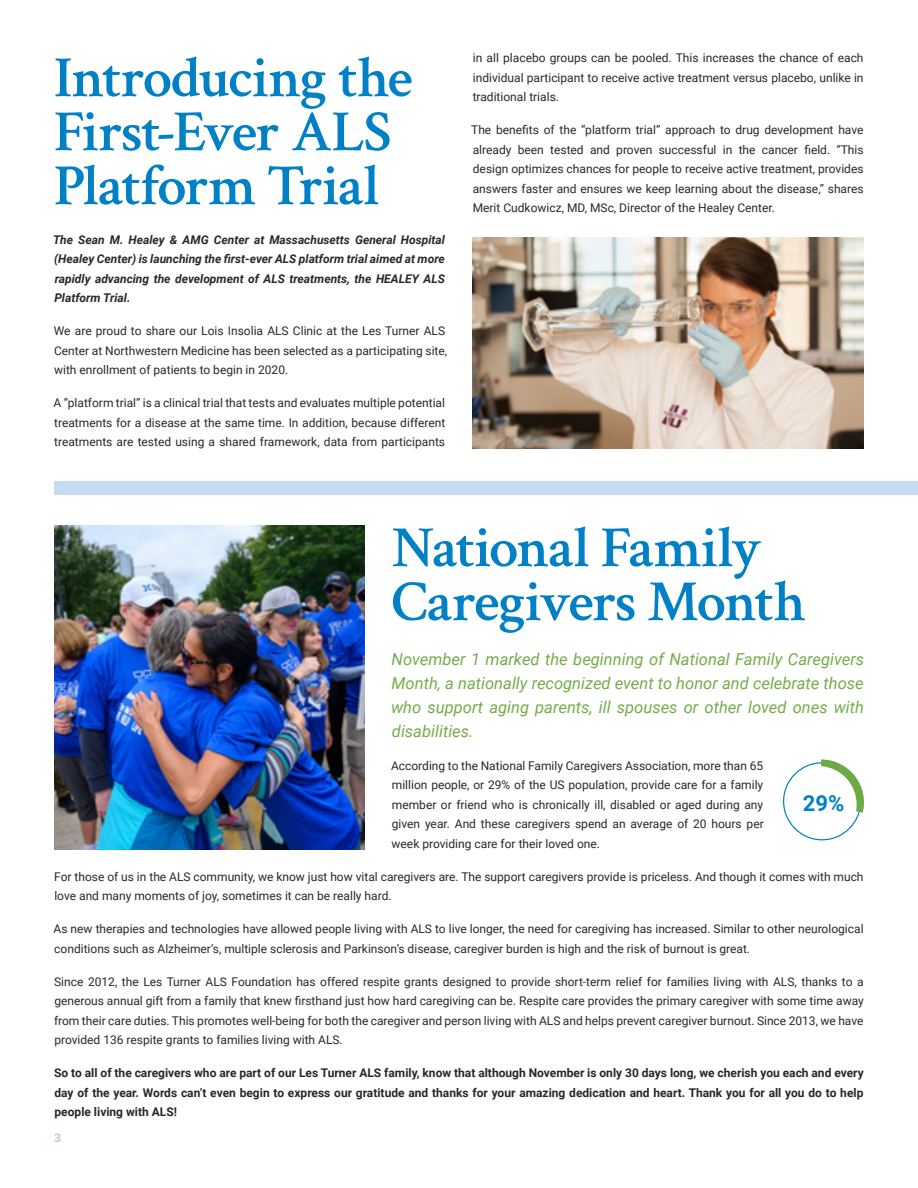
<style>
.page{position:relative;width:918px;height:1188px;background:#fff}
.page>*{position:absolute;margin:0;border:0;box-sizing:border-box;transform-origin:0 0}
.t1{font:600 58.5px/54px "Crimson Text";letter-spacing:-.025em;color:#0081c6}
.Body{font:700 22.05px "Roboto";color:#0081c6}
.t2{font:italic 16.5px/24px "Roboto";color:#75ac49;text-align:justify}
.t3{font:12px/19.5px "Roboto";color:#292829;text-align:justify}
.t4{font:700 12px/19.5px "Roboto";color:#292829;text-align:justify}
.t5{font:italic 700 12px/19.5px "Roboto";color:#292829;text-align:justify}
.t6{font:900 12px "Roboto";color:#b9d3ed}
</style>
<div class="page">
<div style="left:54px;top:482px;width:864px;height:13px;background:#c6daf0"></div>
<img style="left:472px;top:237px;width:392px;height:211px">
<img style="left:54px;top:525px;width:310px;height:324px">
<svg style="left:821px;top:759px;width:43px;height:54px"></svg>
<p class="t1" style="left:54px;top:46px;width:360px">Introducing the<br>First-Ever ALS<br>Platform Trial</p>
<p class="t5" style="left:53px;top:229px;width:394px">The Sean M. Healey &amp; AMG Center at Massachusetts General Hospital (Healey Center) is launching the first-ever ALS platform trial aimed at more rapidly advancing the development of ALS treatments, the HEALEY ALS Platform Trial.</p>
<p class="t3" style="left:54px;top:321px;width:395px;text-align:left">We are proud to share our Lois Insolia ALS Clinic at the Les Turner ALS<br>Center at Northwestern Medicine has been selected as a participating site, with enrollment of patients to begin in 2020.</p>
<p class="t3" style="left:54px;top:393px;width:393px">A “platform trial” is a clinical trial that tests and evaluates multiple potential treatments for a disease at the same time. In addition, because different treatments are tested using a shared framework, data from participants</p>
<p class="t3" style="left:473px;top:48px;width:392px">in all placebo groups can be pooled. This increases the chance of each individual participant to receive active treatment versus placebo, unlike in traditional trials.</p>
<p class="t3" style="left:471px;top:120px;width:394px">The benefits of the “platform trial” approach to drug development have already been tested and proven successful in the cancer field. “This design optimizes chances for people to receive active treatment, provides answers faster and ensures we keep learning about the disease,” shares Merit Cudkowicz, MD, MSc, Director of the Healey Center.</p>
<p class="t1" style="left:392px;top:516px;width:416px">National Family<br>Caregivers Month</p>
<p class="t2" style="left:391px;top:646px;width:475px">November 1 marked the beginning of National Family Caregivers Month, a nationally recognized event to honor and celebrate those who support aging parents, ill spouses or other loved ones with disabilities.</p>
<p class="t3" style="left:391px;top:755px;width:374px">According to the National Family Caregivers Association, more than 65 million people, or 29% of the US population, provide care for a family member or friend who is chronically ill, disabled or aged during any given year. And these caregivers spend an average of 20 hours per week providing care for their loved one.</p>
<p class="t3" style="left:54px;top:866px;width:811px">For those of us in the ALS community, we know just how vital caregivers are. The support caregivers provide is priceless. And though it comes with much love and many moments of joy, sometimes it can be really hard.</p>
<p class="t3" style="left:54px;top:919px;width:811px">As new therapies and technologies have allowed people living with ALS to live longer, the need for caregiving has increased. Similar to other neurological conditions such as Alzheimer’s, multiple sclerosis and Parkinson’s disease, caregiver burden is high and the risk of burnout is great.</p>
<p class="t3" style="left:54px;top:971px;width:811px">Since 2012, the Les Turner ALS Foundation has offered respite grants designed to provide short-term relief for families living with ALS, thanks to a generous annual gift from a family that knew firsthand just how hard caregiving can be. Respite care provides the primary caregiver with some time away from their care duties. This promotes well-being for both the caregiver and person living with ALS and helps prevent caregiver burnout. Since 2013, we have provided 136 respite grants to families living with ALS.</p>
<p class="t4" style="left:54px;top:1063px;width:811px">So to all of the caregivers who are part of our Les Turner ALS family, know that although November is only 30 days long, we cherish you each and every day of the year. Words can’t even begin to express our gratitude and thanks for your amazing dedication and heart. Thank you for all you do to help people living with ALS!</p>
<p class="Body" style="left:803px;top:787px;width:43px">29%</p>
<p class="t6" style="left:54px;top:1129px;width:8px">3</p>
</div>
